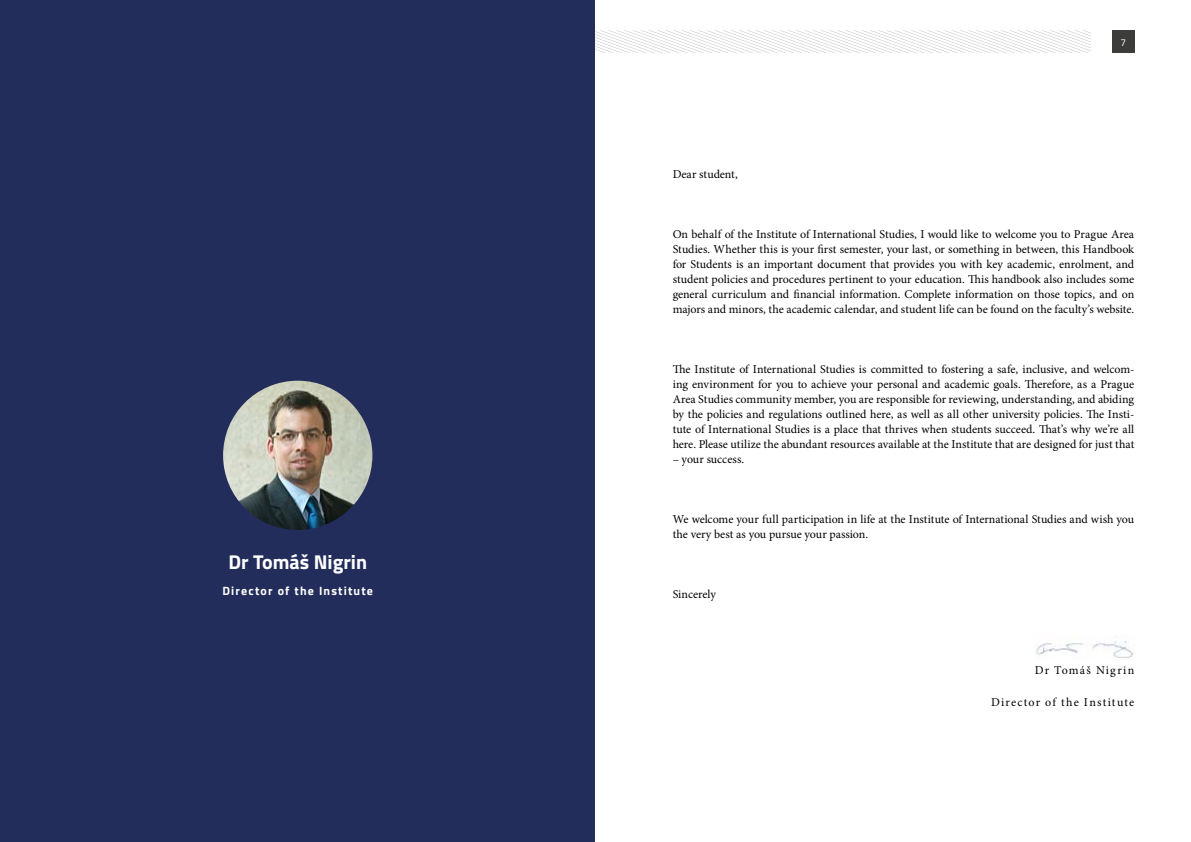
<style>
.page{position:relative;width:1191px;height:842px;background:#fff}
.page>*{position:absolute;margin:0;border:0;box-sizing:border-box;transform-origin:0 0}
.t1{font:700 20px "Titillium";color:#fff}
.t2{font:12px/15px "Minion Pro";color:#000;text-align:justify}
.t3{font:700 12px "Titillium";letter-spacing:.095em;color:#fff}
.t4{font:12px "Minion Pro";letter-spacing:.1em;color:#000}
.t5{font:12px "Minion Pro";letter-spacing:.095em;color:#000}
.t6{font:10px "Titillium";color:#fff}
</style>
<div class="page">
<svg style="left:595px;top:30px;width:495px;height:23px"></svg>
<div style="left:1112px;top:30px;width:22px;height:23px;background:#3c3c3b"></div>
<div style="left:0;top:0;width:595px;height:842px;background:#232d5b"></div>
<img style="left:1035px;top:640px;width:98px;height:18px">
<img style="left:223px;top:381px;width:149px;height:149px;border-radius:75px">
<h1 class="t1" style="left:228px;top:547px;width:140px">Dr Tomáš Nigrin</h1>
<p class="t3" style="left:222px;top:581px;width:152px">Director of the Institute</p>
<p class="t2" style="left:672px;top:166px;width:67px">Dear student,</p>
<p class="t6" style="left:1120px;top:35px;width:7px">7</p>
<p class="t2" style="left:672px;top:226px;width:463px">On behalf of the Institute of International Studies, I would like to welcome you to Prague Area Studies. Whether this is your first semester, your last, or something in between, this Handbook for Students is an important document that provides you with key academic, enrolment, and student policies and procedures pertinent to your education. This handbook also includes some general curriculum and financial information. Complete information on those topics, and on majors and minors, the academic calendar, and student life can be found on the faculty’s website.</p>
<p class="t2" style="left:672px;top:361px;width:463px">The Institute of International Studies is committed to fostering a safe, inclusive, and welcom&shy;ing environment for you to achieve your personal and academic goals. Therefore, as a Prague Area Studies community member, you are responsible for reviewing, understanding, and abiding by the policies and regulations outlined here, as well as all other university policies. The Insti&shy;tute of International Studies is a place that thrives when students succeed. That’s why we’re all here. Please utilize the abundant resources available at the Institute that are designed for just that</p>
<p class="t2" style="left:672px;top:451px;width:73px">– your success.</p>
<p class="t2" style="left:672px;top:511px;width:463px">We welcome your full participation in life at the Institute of International Studies and wish you the very best as you pursue your passion.</p>
<p class="t2" style="left:672px;top:586px;width:45px">Sincerely</p>
<p class="t5" style="left:1034px;top:662px;width:101px">Dr Tomáš Nigrin</p>
<p class="t4" style="left:991px;top:694px;width:145px">Director of the Institute</p>
</div>
